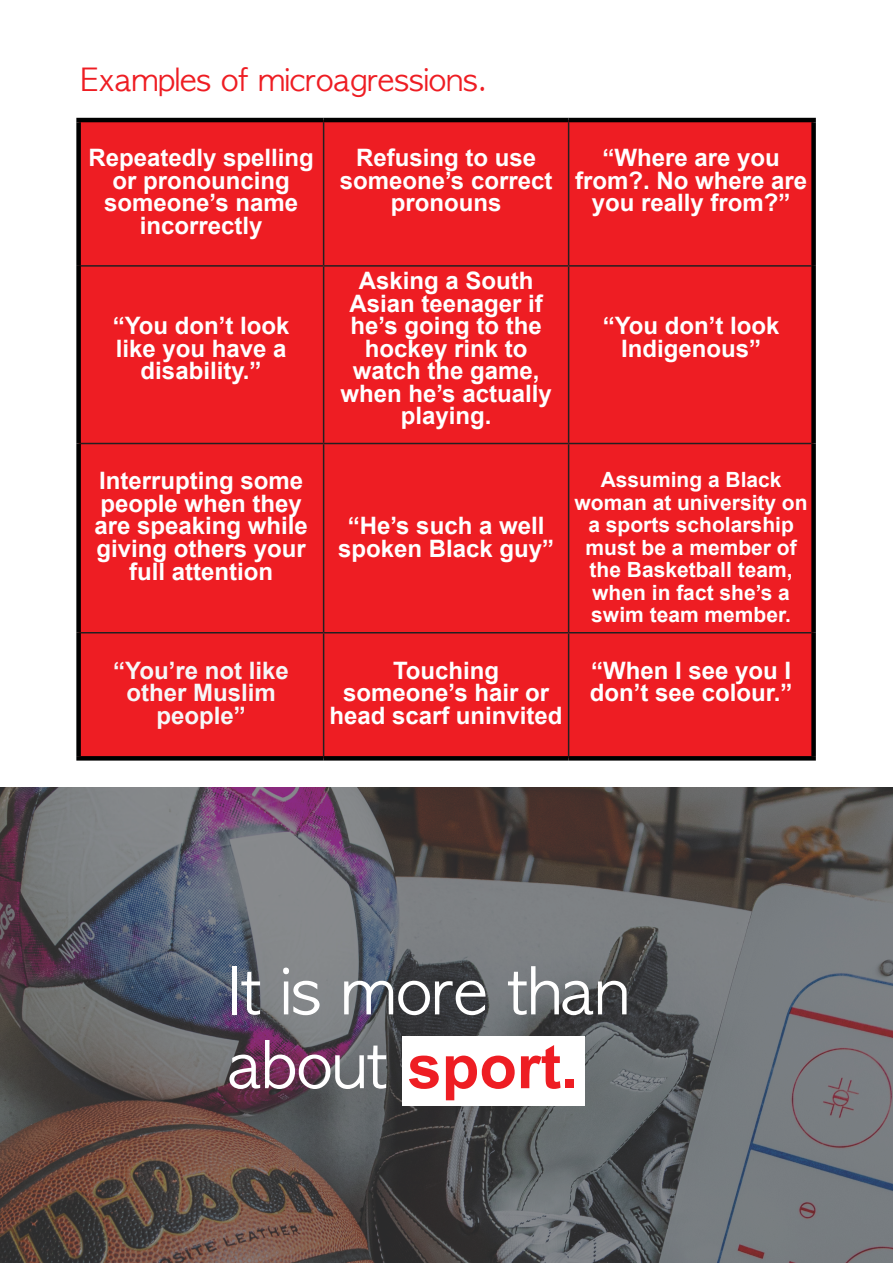
<style>
.page{position:relative;width:893px;height:1263px;background:#fff}
.page>*{position:absolute;margin:0;border:0;box-sizing:border-box;transform-origin:0 0}
.t1{font:61.5px/73.8px "Apple Gothic";color:#fff}
.t2{font:30px "Apple Gothic";color:#ee1d23}
.t3{font:700 24px/22.5px "Arial";color:#fff;text-align:center}
.t4{font:700 24px/22.5px "Arial";color:#f7f7f8;text-align:center}
.t5{font:700 21px/22.5px "Arial";color:#fff;text-align:center}
.s1{font-family:"Arial";font-weight:700;color:#ee1d23}
</style>
<div class="page">
<img style="left:0;top:787px;width:893px;height:476px">
<div style="left:402px;top:1036px;width:183px;height:70px;background:#fff"></div>
<div style="left:81px;top:122px;width:730px;height:634px;background:#ee1d23"></div>
<hr style="left:323px;top:122px;width:1px;height:143px;background:#231f20">
<hr style="left:568px;top:122px;width:1px;height:143px;background:#231f20">
<hr style="left:81px;top:265px;width:243px;height:2px;background:#231f20">
<hr style="left:324px;top:265px;width:245px;height:2px;background:#231f20">
<hr style="left:323px;top:267px;width:1px;height:176px;background:#231f20">
<hr style="left:569px;top:265px;width:242px;height:2px;background:#231f20">
<hr style="left:568px;top:267px;width:1px;height:176px;background:#231f20">
<hr style="left:81px;top:443px;width:243px;height:1px;background:#231f20">
<hr style="left:324px;top:443px;width:245px;height:1px;background:#231f20">
<hr style="left:323px;top:444px;width:1px;height:188px;background:#231f20">
<hr style="left:569px;top:443px;width:242px;height:1px;background:#231f20">
<hr style="left:568px;top:444px;width:1px;height:188px;background:#231f20">
<hr style="left:81px;top:632px;width:243px;height:1px;background:#231f20">
<hr style="left:324px;top:632px;width:245px;height:1px;background:#231f20">
<hr style="left:323px;top:633px;width:1px;height:123px;background:#231f20">
<hr style="left:569px;top:632px;width:242px;height:1px;background:#231f20">
<hr style="left:568px;top:633px;width:1px;height:123px;background:#231f20">
<hr style="left:76px;top:118px;width:248px;height:4px;background:#000">
<div style="left:76px;top:122px;width:5px;height:144px;background:#000"></div>
<hr style="left:324px;top:118px;width:245px;height:4px;background:#000">
<hr style="left:569px;top:118px;width:247px;height:4px;background:#000">
<div style="left:811px;top:122px;width:5px;height:144px;background:#000"></div>
<div style="left:76px;top:266px;width:5px;height:177px;background:#000"></div>
<div style="left:811px;top:266px;width:5px;height:177px;background:#000"></div>
<div style="left:76px;top:443px;width:5px;height:190px;background:#000"></div>
<div style="left:811px;top:443px;width:5px;height:190px;background:#000"></div>
<div style="left:76px;top:633px;width:5px;height:123px;background:#000"></div>
<div style="left:811px;top:633px;width:5px;height:123px;background:#000"></div>
<div style="left:76px;top:756px;width:248px;height:5px;background:#000"></div>
<div style="left:324px;top:756px;width:245px;height:5px;background:#000"></div>
<div style="left:569px;top:756px;width:247px;height:5px;background:#000"></div>
<p class="t2" style="left:81px;top:63px;width:409px">Examples of microagressions.</p>
<p class="t3" style="left:88px;top:147px;width:227px">Repeatedly spelling or pronouncing someone’s name incorrectly</p>
<p class="t3" style="left:340px;top:147px;width:214px">Refusing to use someone’s correct pronouns</p>
<p class="t3" style="left:575px;top:147px;width:234px">“Where are you from?. No where are you really from?”</p>
<p class="t3" style="left:113px;top:315px;width:178px">“You don’t look like you have a disability.”</p>
<p class="t3" style="left:94px;top:471px;width:215px">Interrupting some people when they are speaking while giving others your full attention</p>
<p class="t3" style="left:340px;top:270px;width:213px">Asking a South<br>Asian teenager if he’s going to the hockey rink to watch the game, when he’s actually playing.</p>
<p class="t3" style="left:338px;top:516px;width:218px">“He’s such a well spoken Black guy”</p>
<p class="t3" style="left:603px;top:315px;width:178px">“You don’t look<br>Indigenous”</p>
<p class="t5" style="left:575px;top:469px;width:235px">Assuming a Black woman at university on a sports scholarship must be a member of the Basketball team, when in fact she’s a swim team member.</p>
<p class="t4" style="left:113px;top:660px;width:177px">“You’re not like other Muslim people”</p>
<p class="t3" style="left:330px;top:660px;width:234px">Touching someone’s hair or head scarf uninvited</p>
<p class="t3" style="left:590px;top:660px;width:204px;text-align:left">“When I see you I don’t see colour.”</p>
<p class="t1" style="left:227px;top:956px;width:404px">It is more than about <span class="s1">sport.</span></p>
</div>
